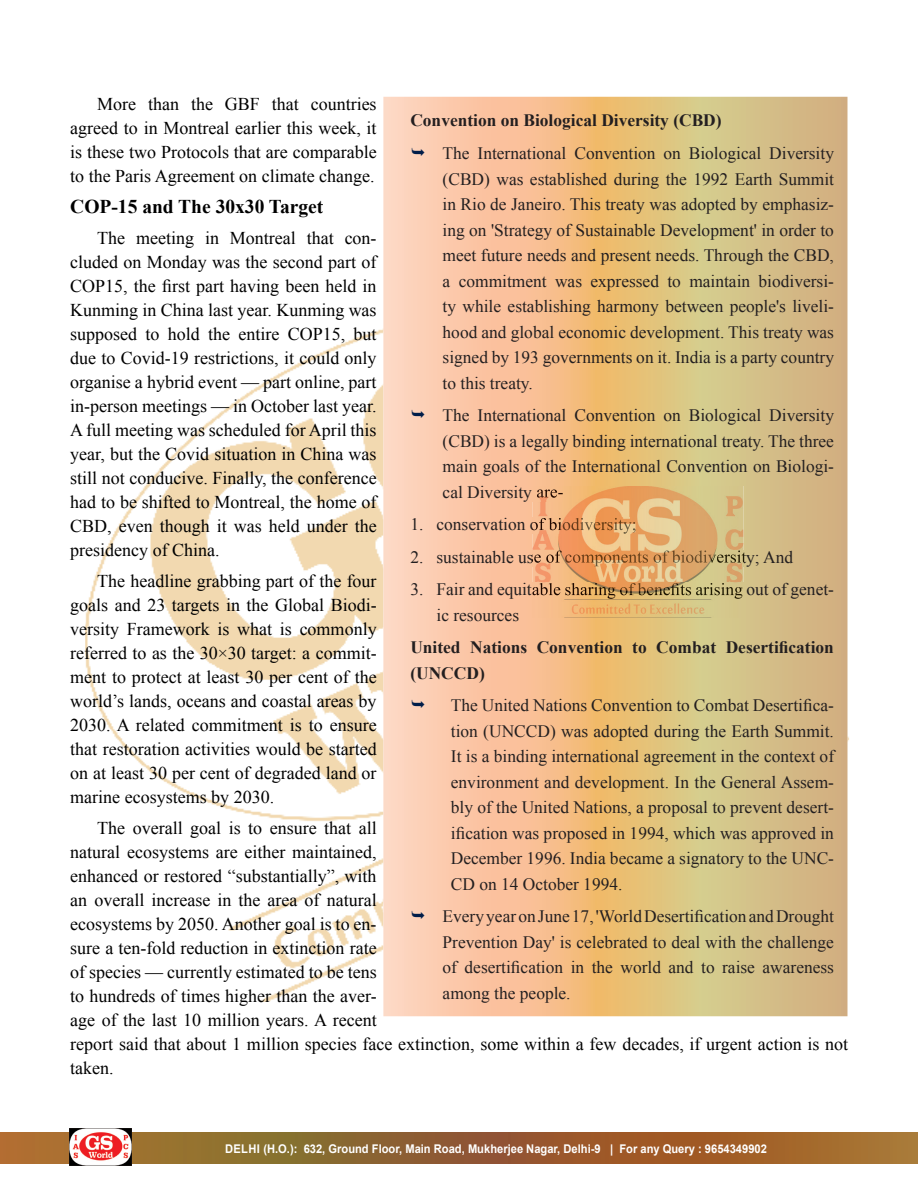
<style>
.page{position:relative;width:918px;height:1188px;background:#fff}
.page>*{position:absolute;margin:0;border:0;box-sizing:border-box;transform-origin:0 0}
.t1{font:700 19.5px "Times New Roman";color:#000}
.t2{font:18px/24px "Times New Roman";color:#000;text-align:justify}
.t3{font:17.4px/25.5px "Times New Roman";color:#231f20;text-align:justify}
.t4{font:700 17.4px/25.5px "Times New Roman";color:#231f20}
.t5{font:700 12px "Arial";color:#fff;scale:.93 1}
</style>
<div class="page">
<img style="left:85px;top:329px;width:764px;height:673px">
<svg style="left:0;top:1133px;width:918px;height:30px;background:#99652e"></svg>
<img style="left:70px;top:1129px;width:62px;height:37px">
<svg style="left:383px;top:97px;width:465px;height:919px;background:#e9c290"></svg>
<img style="left:532px;top:486px;width:211px;height:97px">
<img style="left:532px;top:486px;width:31px;height:15px">
<img style="left:532px;top:518px;width:103px;height:16px">
<img style="left:532px;top:550px;width:211px;height:16px">
<img style="left:532px;top:583px;width:211px;height:35px">
<svg style="left:412px;top:148px;width:12px;height:8px"></svg>
<svg style="left:412px;top:410px;width:12px;height:8px"></svg>
<svg style="left:412px;top:700px;width:12px;height:8px"></svg>
<svg style="left:412px;top:911px;width:12px;height:8px"></svg>
<p class="t2" style="left:70px;top:91px;width:308px;text-indent:27px">More than the GBF that countries agreed to in Montreal earlier this week, it is these two Protocols that are comparable to the Paris Agreement on climate change.</p>
<p class="t1" style="left:70px;top:193px;width:255px">COP-15 and The 30x30 Target</p>
<p class="t2" style="left:70px;top:225px;width:308px;text-indent:27px">The meeting in Montreal that con&shy;cluded on Monday was the second part of COP15, the first part having been held in Kunming in China last year. Kunming was supposed to hold the entire COP15, but due to Covid-19 restrictions, it could only organise a hybrid event — part online, part in-person meetings — in October last year.<br>A full meeting was scheduled for April this year, but the Covid situation in China was still not conducive. Finally, the conference had to be shifted to Montreal, the home of CBD, even though it was held under the presidency of China.</p>
<p class="t2" style="left:70px;top:568px;width:308px;text-indent:27px">The headline grabbing part of the four goals and 23 targets in the Global Biodi&shy;versity Framework is what is commonly referred to as the 30×30 target: a commit&shy;ment to protect at least 30 per cent of the world’s lands, oceans and coastal areas by 2030. A related commitment is to ensure that restoration activities would be started on at least 30 per cent of degraded land or marine ecosystems by 2030.</p>
<p class="t2" style="left:70px;top:815px;width:779px;text-align:left;text-indent:27px">The overall goal is to ensure that all<br>natural ecosystems are either maintained,<br>enhanced or restored “substantially”, with<br>an overall increase in the area of natural<br>ecosystems by 2050. Another goal is to en-<br>sure a ten-fold reduction in extinction rate<br>of species — currently estimated to be tens<br>to hundreds of times higher than the aver-<br>age of the last 10 million years. A recent<br>report said that about 1 million species face extinction, some within a few decades, if urgent action is not taken.</p>
<p class="t4" style="left:410px;top:107px;width:313px">Convention on Biological Diversity (CBD)</p>
<p class="t3" style="left:443px;top:140px;width:393px">The International Convention on Biological Diversity (CBD) was established during the 1992 Earth Summit in Rio de Janeiro. This treaty was adopted by emphasiz&shy;ing on 'Strategy of Sustainable Development' in order to meet future needs and present needs. Through the CBD, a commitment was expressed to maintain biodiversi&shy;ty while establishing harmony between people's liveli&shy;hood and global economic development. This treaty was signed by 193 governments on it. India is a party country to this treaty.</p>
<p class="t3" style="left:443px;top:402px;width:393px">The International Convention on Biological Diversity (CBD) is a legally binding international treaty. The three main goals of the International Convention on Biologi&shy;cal Diversity are-</p>
<p class="t3" style="left:410px;top:511px;width:228px">1. conservation of biodiversity;</p>
<p class="t3" style="left:437px;top:602px;width:84px">ic resources</p>
<p class="t4" style="left:410px;top:634px;width:425px">United Nations Convention to Combat Desertification (UNCCD)</p>
<p class="t3" style="left:451px;top:692px;width:385px">The United Nations Convention to Combat Desertifica&shy;tion (UNCCD) was adopted during the Earth Summit.<br>It is a binding international agreement in the context of environment and development. In the General Assem&shy;bly of the United Nations, a proposal to prevent desert&shy;ification was proposed in 1994, which was approved in December 1996. India became a signatory to the UNC-CD on 14 October 1994.</p>
<p class="t3" style="left:443px;top:903px;width:393px">Every year on June 17, 'World Desertification and Drought Prevention Day' is celebrated to deal with the challenge of desertification in the world and to raise awareness among the people.</p>
<p class="t5" style="left:225px;top:1140px;width:584px">DELHI (H.O.): 632, Ground Floor, Main Road, Mukherjee Nagar, Delhi-9 | For any Query : 9654349902</p>
</div>
